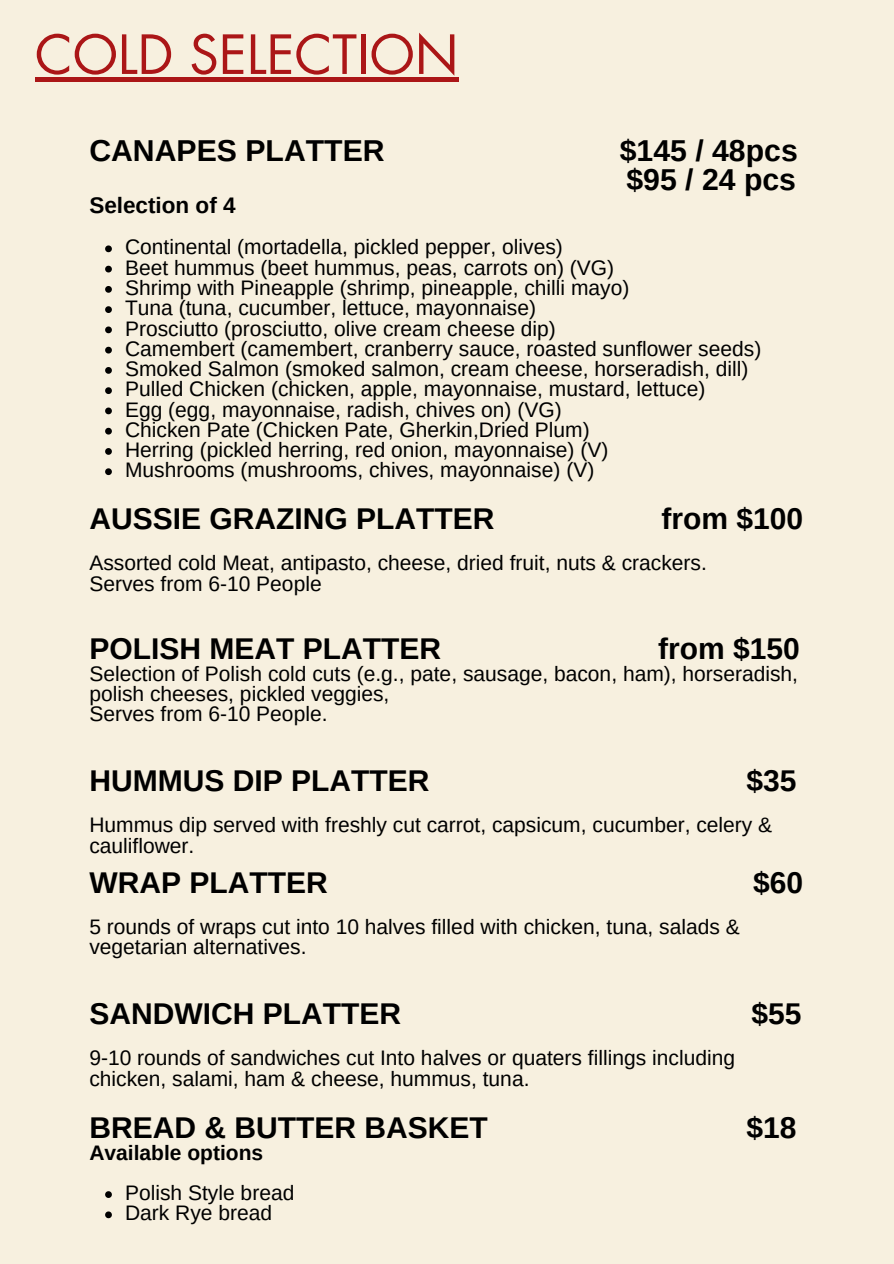
<style>
.page{position:relative;width:894px;height:1264px;background:#fff}
.page>*{position:absolute;margin:0;border:0;box-sizing:border-box;transform-origin:0 0}
.t1{font:52.5px "Futura LT Pro";color:#ab1617}
.t2{font:700 30.15px/29.2px "Arimo";color:#000}
.t3{font:700 30px "Arimo";color:#000}
.t4{font:700 22.5px "Arimo";color:#000}
.t5{font:21px/20.2px "Arimo";color:#000}
.t6{font:700 21px "Arimo";color:#000}
</style>
<div class="page">
<div style="left:0;top:0;width:893px;height:1263px;background:#f7f0df"></div>
<div style="left:35px;top:77px;width:423px;height:5px;background:#ab1617"></div>
<svg style="left:105px;top:245px;width:7px;height:7px"></svg>
<svg style="left:105px;top:266px;width:7px;height:6px"></svg>
<svg style="left:105px;top:286px;width:7px;height:7px"></svg>
<svg style="left:105px;top:306px;width:7px;height:7px"></svg>
<svg style="left:105px;top:326px;width:7px;height:7px"></svg>
<svg style="left:105px;top:347px;width:7px;height:6px"></svg>
<svg style="left:105px;top:367px;width:7px;height:7px"></svg>
<svg style="left:105px;top:387px;width:7px;height:7px"></svg>
<svg style="left:105px;top:407px;width:7px;height:7px"></svg>
<svg style="left:105px;top:428px;width:7px;height:6px"></svg>
<svg style="left:105px;top:448px;width:7px;height:7px"></svg>
<svg style="left:105px;top:468px;width:7px;height:7px"></svg>
<svg style="left:105px;top:1191px;width:7px;height:6px"></svg>
<svg style="left:105px;top:1211px;width:7px;height:7px"></svg>
<h1 class="t1" style="left:35px;top:31px;width:425px">COLD SELECTION</h1>
<h3 class="t2" style="left:89px;top:136px;width:297px">CANAPES PLATTER</h3>
<h3 class="t2" style="left:619px;top:136px;width:179px">$145 / 48pcs $95 / 24 pcs</h3>
<h3 class="t4" style="left:89px;top:192px;width:148px">Selection of 4</h3>
<p class="t5" style="left:125px;top:237px;width:439px">Continental (mortadella, pickled pepper, olives)</p>
<p class="t5" style="left:125px;top:257px;width:490px">Beet hummus (beet hummus, peas, carrots on) (VG)</p>
<p class="t5" style="left:125px;top:277px;width:505px">Shrimp with Pineapple (shrimp, pineapple, chilli mayo)</p>
<p class="t5" style="left:125px;top:298px;width:412px">Tuna (tuna, cucumber, lettuce, mayonnaise)</p>
<p class="t5" style="left:125px;top:318px;width:432px">Prosciutto (prosciutto, olive cream cheese dip)</p>
<p class="t5" style="left:125px;top:338px;width:637px">Camembert (camembert, cranberry sauce, roasted sunflower seeds)</p>
<p class="t5" style="left:125px;top:358px;width:624px">Smoked Salmon (smoked salmon, cream cheese, horseradish, dill)</p>
<p class="t5" style="left:125px;top:379px;width:581px">Pulled Chicken (chicken, apple, mayonnaise, mustard, lettuce)</p>
<p class="t5" style="left:125px;top:399px;width:438px">Egg (egg, mayonnaise, radish, chives on) (VG)</p>
<p class="t5" style="left:125px;top:419px;width:466px">Chicken Pate (Chicken Pate, Gherkin,Dried Plum)</p>
<p class="t5" style="left:125px;top:439px;width:484px">Herring (pickled herring, red onion, mayonnaise) (V)</p>
<p class="t5" style="left:125px;top:460px;width:470px">Mushrooms (mushrooms, chives, mayonnaise) (V)</p>
<h3 class="t3" style="left:89px;top:501px;width:406px">AUSSIE GRAZING PLATTER</h3>
<h3 class="t3" style="left:661px;top:501px;width:143px">from $100</h3>
<p class="t5" style="left:89px;top:553px;width:619px">Assorted cold Meat, antipasto, cheese, dried fruit, nuts &amp; crackers.</p>
<p class="t5" style="left:89px;top:573px;width:234px">Serves from 6-10 People</p>
<p class="t3" style="left:89px;top:632px;width:353px">POLISH MEAT PLATTER</p>
<p class="t3" style="left:657px;top:632px;width:143px">from $150</p>
<p class="t5" style="left:89px;top:663px;width:710px">Selection of Polish cold cuts (e.g., pate, sausage, bacon, ham), horseradish, polish cheeses, pickled veggies,</p>
<p class="t5" style="left:89px;top:704px;width:239px">Serves from 6-10 People.</p>
<h2 class="t3" style="left:89px;top:763px;width:341px">HUMMUS DIP PLATTER</h2>
<h2 class="t3" style="left:746px;top:763px;width:52px">$35</h2>
<p class="t5" style="left:89px;top:814px;width:684px">Hummus dip served with freshly cut carrot, capsicum, cucumber, celery &amp; cauliflower.</p>
<h2 class="t3" style="left:89px;top:865px;width:240px">WRAP PLATTER</h2>
<h2 class="t3" style="left:752px;top:865px;width:52px">$60</h2>
<p class="t5" style="left:89px;top:916px;width:651px">5 rounds of wraps cut into 10 halves filled with chicken, tuna, salads &amp; vegetarian alternatives.</p>
<h2 class="t3" style="left:89px;top:996px;width:313px">SANDWICH PLATTER</h2>
<h2 class="t3" style="left:751px;top:996px;width:52px">$55</h2>
<p class="t5" style="left:89px;top:1047px;width:647px">9-10 rounds of sandwiches cut Into halves or quaters fillings including chicken, salami, ham &amp; cheese, hummus, tuna.</p>
<h3 class="t3" style="left:89px;top:1111px;width:400px">BREAD &amp; BUTTER BASKET</h3>
<h3 class="t3" style="left:746px;top:1111px;width:52px">$18</h3>
<h3 class="t6" style="left:89px;top:1140px;width:175px">Available options</h3>
<p class="t5" style="left:125px;top:1182px;width:171px">Polish Style bread</p>
<p class="t5" style="left:125px;top:1202px;width:148px">Dark Rye bread</p>
</div>
